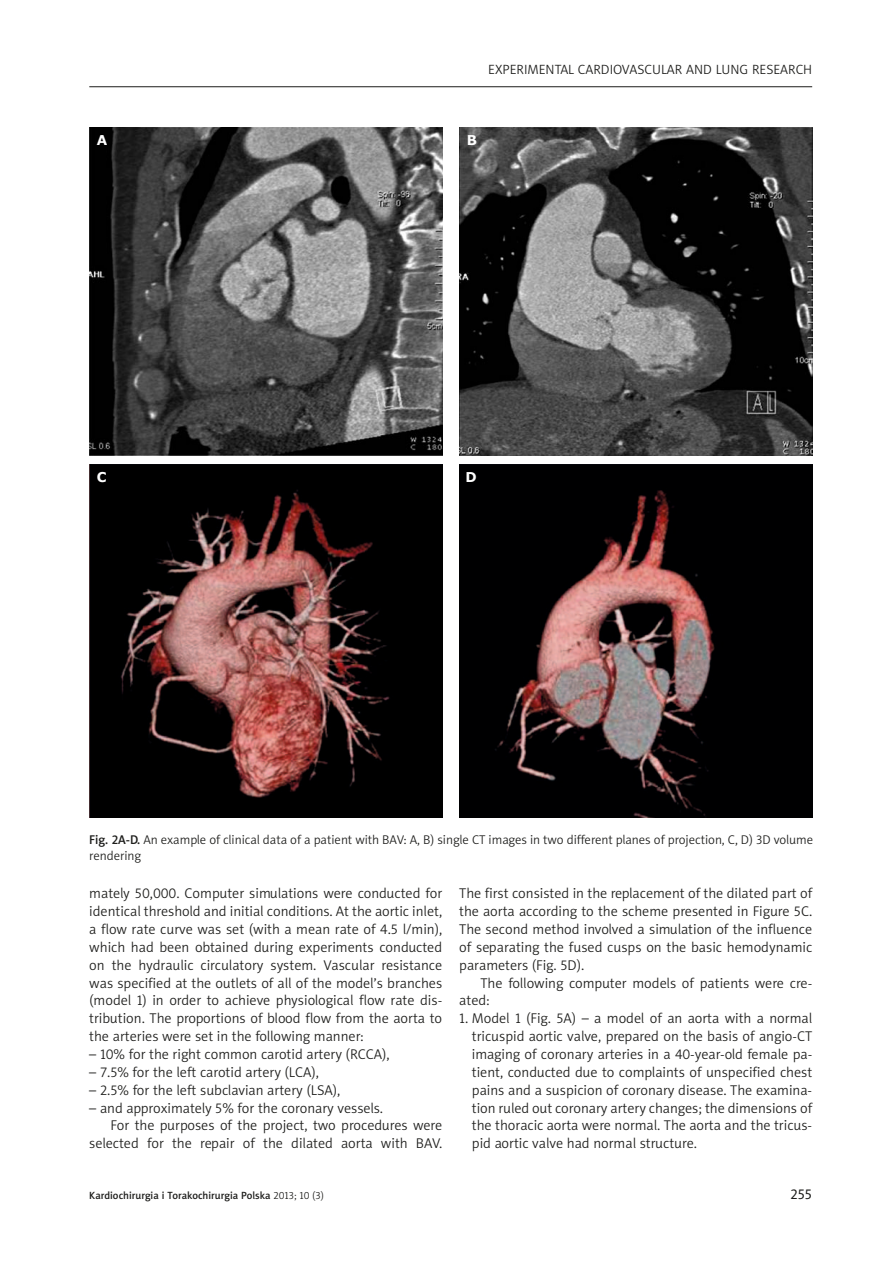
<style>
.page{position:relative;width:893px;height:1263px;background:#fff}
.page>*{position:absolute;margin:0;border:0;box-sizing:border-box;transform-origin:0 0}
.t1{font:14.25px/17.9px "Naomi Sans EFNTT Light";color:#1d1d1b;text-align:justify}
.t2{font:14.25px "Naomi Sans EFNTT";color:#1d1d1b}
.t3{font:13.5px "Naomi Sans EFNTT Light";color:#1d1d1b}
.t4{font:700 13.5px "Verdana";color:#fff}
.t5{font:12.75px/16.5px "Naomi Sans EFNTT Light";color:#1d1d1b}
.t6{font:10.5px "Naomi Sans EFNTT Medium";color:#1d1d1b}
.s1{font-family:"Naomi Sans EFNTT Medium"}
.s2{font-family:"Naomi Sans EFNTT Light"}
</style>
<div class="page">
<hr style="left:89px;top:86px;width:723px;height:1px;background:#1d1d1b">
<img style="left:89px;top:128px;width:353px;height:328px">
<img style="left:459px;top:128px;width:353px;height:328px">
<img style="left:89px;top:464px;width:353px;height:354px">
<img style="left:459px;top:464px;width:353px;height:353px">
<p class="t4" style="left:97px;top:131px;width:12px">A</p>
<p class="t4" style="left:97px;top:467px;width:11px">C</p>
<p class="t3" style="left:488px;top:61px;width:325px">EXPERIMENTAL CARDIOVASCULAR AND LUNG RESEARCH</p>
<p class="t4" style="left:467px;top:131px;width:12px">B</p>
<p class="t4" style="left:466px;top:467px;width:13px">D</p>
<p class="t5" style="left:89px;top:831px;width:725px"><span class="s1">Fig. 2A-D.</span> An example of clinical data of a patient with BAV: A, B) single CT images in two different planes of projection, C, D) 3D volume rendering</p>
<p class="t1" style="left:89px;top:884px;width:354px">mately 50,000. Computer simulations were conducted for identical threshold and initial conditions. At the aortic inlet, a flow rate curve was set (with a mean rate of 4.5 l/min), which had been obtained during experiments conducted on the hydraulic circulatory system. Vascular resistance was specified at the outlets of all of the model’s branches (model 1) in order to achieve physiological flow rate dis&shy;tribution. The proportions of blood flow from the aorta to the arteries were set in the following manner:</p>
<p class="t1" style="left:89px;top:1045px;width:302px">– 10% for the right common carotid artery (RCCA),</p>
<p class="t1" style="left:89px;top:1063px;width:231px">– 7.5% for the left carotid artery (LCA),</p>
<p class="t1" style="left:89px;top:1081px;width:253px">– 2.5% for the left subclavian artery (LSA),</p>
<p class="t1" style="left:89px;top:1099px;width:295px">– and approximately 5% for the coronary vessels.</p>
<p class="t1" style="left:111px;top:1117px;width:333px">For the purposes of the project, two procedures were</p>
<p class="t1" style="left:89px;top:1134px;width:354px">selected for the repair of the dilated aorta with BAV.</p>
<p class="t1" style="left:459px;top:884px;width:354px">The first consisted in the replacement of the dilated part of the aorta according to the scheme presented in Figure 5C.<br>The second method involved a simulation of the influence of separating the fused cusps on the basic hemodynamic parameters (Fig. 5D).</p>
<p class="t1" style="left:459px;top:974px;width:354px;text-indent:21px">The following computer models of patients were cre&shy;ated:</p>
<p class="t1" style="left:472px;top:1009px;width:342px;text-indent:-13px">1. Model 1 (Fig. 5A) – a model of an aorta with a normal tricuspid aortic valve, prepared on the basis of angio-CT imaging of coronary arteries in a 40-year-old female pa&shy;tient, conducted due to complaints of unspecified chest pains and a suspicion of coronary disease. The examina&shy;tion ruled out coronary artery changes; the dimensions of the thoracic aorta were normal. The aorta and the tricus&shy;pid aortic valve had normal structure.</p>
<p class="t6" style="left:89px;top:1189px;width:236px">Kardiochirurgia i Torakochirurgia Polska <span class="s2">2013; 10 (3)</span></p>
<p class="t2" style="left:790px;top:1185px;width:23px">255</p>
</div>
